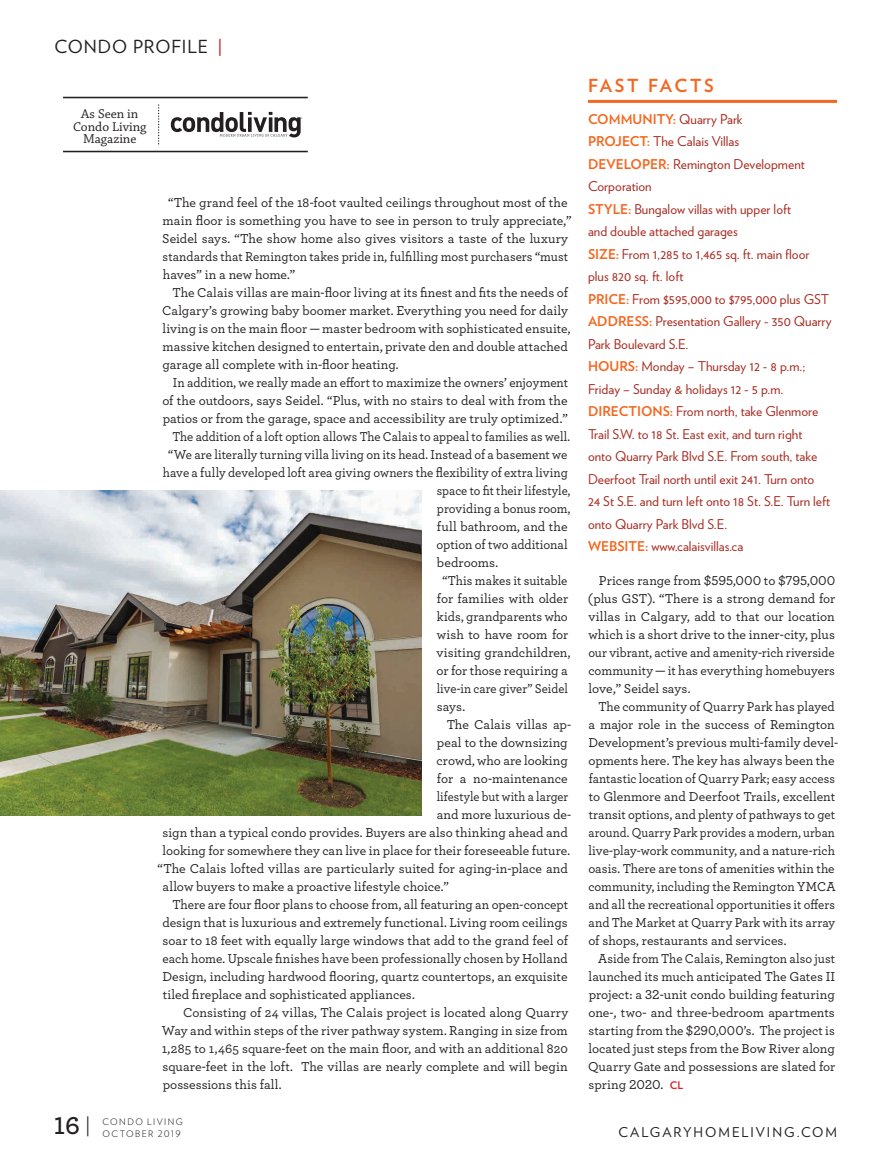
<style>
.page{position:relative;width:891px;height:1161px;background:#fff}
.page>*{position:absolute;margin:0;border:0;box-sizing:border-box;transform-origin:0 0}
.t1{font:600 25.5px "Archer";color:#231f20}
.t2{font:18px "Verlag";letter-spacing:.05em;color:#231f20}
._1Fast_Facts-title{font:700 18px "Verlag";letter-spacing:.135em;color:#f36821}
._1body_text{font:500 13.5px/18px "Archer";color:#231f20}
._1body_text-2{font:500 13.5px/18px "Archer";color:#231f20;text-align:justify;scale:.96 1}
._2Fast_Facts-body{font:13.5px/22.5px "Verlag";color:#a82d24}
._1body_text-3{font:500 13.5px "Archer";color:#231f20;scale:.95 1}
._1body_text-4{font:500 13.5px "Archer";color:#231f20;scale:.94 1}
.t3{font:13.5px/12.5px "Chaparral Pro";color:#231f20;text-align:center}
._1body_text-5{font:500 13.5px "Archer";color:#231f20;scale:.93 1}
._1body_text-6{font:500 13.5px "Archer";color:#231f20;scale:.92 1}
.t4{font:13.5px "Verlag";letter-spacing:.145em;color:#231f20}
.t5{font:300 9px/12px "Verlag";letter-spacing:.155em;color:#231f20}
.s1{color:#c61c22}
.s2{font-weight:700;color:#f36821}
.s3{font-family:"Verlag";font-weight:700;font-size:10.5px;color:#da2128}
.s4{font-family:"Verlag";font-weight:300;font-size:21px}
</style>
<div class="page">
<hr style="left:588px;top:100px;width:249px;height:3px;background:#f36821">
<img style="left:0;top:490px;width:421px;height:325px">
<svg style="left:158px;top:105px;width:1px;height:40px"></svg>
<hr style="left:63px;top:97px;width:245px;height:1px;background:#231f20">
<hr style="left:63px;top:151px;width:245px;height:1px;background:#231f20">
<svg style="left:171px;top:112px;width:131px;height:25px"></svg>
<p class="t2" style="left:55px;top:33px;width:169px">CONDO PROFILE <span class="s1">|</span></p>
<p class="t3" style="left:73px;top:108px;width:75px">As Seen in<br>Condo Living<br>Magazine</p>
<p class="_1body_text" style="left:162px;top:193px;width:411px;text-indent:6px">“The grand feel of the 18-foot vaulted ceilings throughout most of the main floor is something you have to see in person to truly appreciate,” Seidel says. “The show home also gives visitors a taste of the luxury standards that Remington takes pride in, fulfilling most purchasers “must haves” in a new home.”</p>
<p class="_1body_text" style="left:162px;top:283px;width:410px;text-indent:10px">The Calais villas are main-floor living at its finest and fits the needs of Calgary’s growing baby boomer market. Everything you need for daily living is on the main floor — master bedroom with sophisticated ensuite, massive kitchen designed to entertain, private den and double attached garage all complete with in-floor heating.</p>
<p class="_1body_text-2" style="left:162px;top:373px;width:424px;text-indent:10px">In addition, we really made an effort to maximize the owners’ enjoyment of the outdoors, says Seidel. “Plus, with no stairs to deal with from the patios or from the garage, space and accessibility are truly optimized.”</p>
<p class="_1body_text-4" style="left:172px;top:427px;width:425px">The addition of a loft option allows The Calais to appeal to families as well.</p>
<p class="_1body_text-3" style="left:168px;top:445px;width:422px">“We are literally turning villa living on its head. Instead of a basement we</p>
<p class="_1body_text-3" style="left:163px;top:463px;width:428px">have a fully developed loft area giving owners the flexibility of extra living</p>
<p class="_1body_text-5" style="left:437px;top:481px;width:145px">space to fit their lifestyle,</p>
<p class="_1body_text-3" style="left:437px;top:499px;width:142px">providing a bonus room,</p>
<p class="_1body_text" style="left:437px;top:517px;width:132px">full bathroom, and the</p>
<p class="_1body_text-2" style="left:437px;top:535px;width:138px">option of two additional</p>
<p class="_1body_text" style="left:437px;top:553px;width:63px">bedrooms.</p>
<p class="_1body_text-2" style="left:437px;top:571px;width:141px;text-align:left;text-indent:6px">“This makes it suitable for families with older kids, grandparents who wish to have room for visiting grandchildren, or for those requiring a live-in care giver” Seidel says.</p>
<p class="_1body_text" style="left:447px;top:715px;width:126px">The Calais villas ap-</p>
<p class="_1body_text" style="left:437px;top:733px;width:132px">peal to the downsizing</p>
<p class="_1body_text" style="left:437px;top:751px;width:133px">crowd, who are looking</p>
<p class="_1body_text" style="left:437px;top:769px;width:132px">for a no-maintenance</p>
<p class="_1body_text-6" style="left:437px;top:787px;width:145px">lifestyle but with a larger</p>
<p class="_1body_text" style="left:437px;top:805px;width:136px">and more luxurious de-</p>
<p class="_1body_text" style="left:163px;top:823px;width:407px">sign than a typical condo provides. Buyers are also thinking ahead and</p>
<p class="_1body_text" style="left:163px;top:841px;width:409px">looking for somewhere they can live in place for their foreseeable future.</p>
<p class="_1body_text" style="left:158px;top:859px;width:412px">“The Calais lofted villas are particularly suited for aging-in-place and</p>
<p class="_1body_text" style="left:163px;top:877px;width:288px">allow buyers to make a proactive lifestyle choice.”</p>
<p class="_1body_text" style="left:162px;top:895px;width:407px;text-align:justify;text-indent:10px">There are four floor plans to choose from, all featuring an open-concept design that is luxurious and extremely functional. Living room ceilings soar to 18 feet with equally large windows that add to the grand feel of each home. Upscale finishes have been professionally chosen by Holland Design, including hardwood flooring, quartz countertops, an exquisite tiled fireplace and sophisticated appliances.</p>
<p class="_1body_text" style="left:162px;top:1003px;width:408px;text-align:justify;text-indent:22px">Consisting of 24 villas, The Calais project is located along Quarry Way and within steps of the river pathway system. Ranging in size from 1,285 to 1,465 square-feet on the main floor, and with an additional 820 square-feet in the loft. The villas are nearly complete and will begin possessions this fall.</p>
<p class="_1Fast_Facts-title" style="left:588px;top:72px;width:127px">FAST FACTS</p>
<p class="_2Fast_Facts-body" style="left:588px;top:107px;width:156px"><span class="s2">COMMUNITY:</span> Quarry Park<br><span class="s2">PROJECT:</span> The Calais Villas</p>
<p class="_2Fast_Facts-body" style="left:588px;top:152px;width:245px"><span class="s2">DEVELOPER:</span> Remington Development<br>Corporation<br><span class="s2">STYLE:</span> Bungalow villas with upper loft<br>and double attached garages<br><span class="s2">SIZE:</span> From 1,285 to 1,465 sq. ft. main floor plus 820 sq. ft. loft<br><span class="s2">PRICE:</span> From $595,000 to $795,000 plus GST<br><span class="s2">ADDRESS:</span> Presentation Gallery - 350 Quarry<br>Park Boulevard S.E.</p>
<p class="_2Fast_Facts-body" style="left:588px;top:355px;width:244px"><span class="s2">HOURS:</span> Monday – Thursday 12 - 8 p.m.; Friday – Sunday &amp; holidays 12 - 5 p.m.<br><span class="s2">DIRECTIONS:</span> From north, take Glenmore Trail S.W. to 18 St. East exit, and turn right<br>onto Quarry Park Blvd S.E. From south, take Deerfoot Trail north until exit 241. Turn onto<br>24 St S.E. and turn left onto 18 St. S.E. Turn left onto Quarry Park Blvd S.E.<br><span class="s2">WEBSITE:</span> www.calaisvillas.ca</p>
<p class="_1body_text" style="left:588px;top:571px;width:249px;text-align:justify;text-indent:11px">Prices range from $595,000 to $795,000 (plus GST). “There is a strong demand for villas in Calgary, add to that our location which is a short drive to the inner-city, plus our vibrant, active and amenity-rich riverside community — it has everything homebuyers love,” Seidel says.</p>
<p class="_1body_text" style="left:588px;top:697px;width:251px;text-indent:10px">The community of Quarry Park has played a major role in the success of Remington Development’s previous multi-family devel&shy;opments here. The key has always been the fantastic location of Quarry Park; easy access to Glenmore and Deerfoot Trails, excellent transit options, and plenty of pathways to get around. Quarry Park provides a modern, urban live-play-work community, and a nature-rich oasis. There are tons of amenities within the community, including the Remington YMCA and all the recreational opportunities it offers and The Market at Quarry Park with its array of shops, restaurants and services.</p>
<p class="_1body_text-2" style="left:588px;top:949px;width:259px;text-indent:10px">Aside from The Calais, Remington also just launched its much anticipated The Gates II project: a 32-unit condo building featuring one-, two- and three-bedroom apartments starting from the $290,000’s. The project is located just steps from the Bow River along Quarry Gate and possessions are slated for spring 2020. <span class="s3">CL</span></p>
<p class="t1" style="left:54px;top:1106px;width:38px">16 <span class="s4">|</span></p>
<p class="t5" style="left:103px;top:1115px;width:82px">CONDO LIVING<br>OCTOBER 2019</p>
<p class="t4" style="left:618px;top:1122px;width:220px">CALGARYHOMELIVING.COM</p>
</div>
